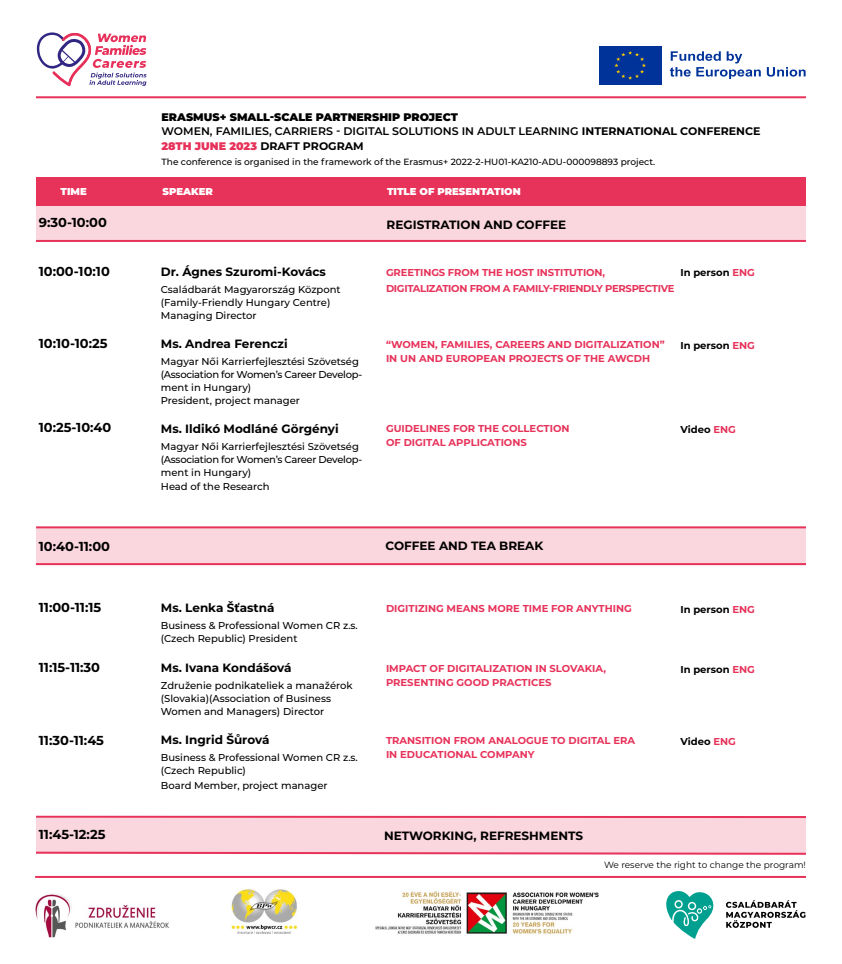
<style>
.page{position:relative;width:842px;height:964px;background:#fff}
.page>*{position:absolute;margin:0;border:0;box-sizing:border-box;transform-origin:0 0}
.t1{font:700 13px "Montserrat";color:#000}
.t2{font:700 12px "Montserrat";color:#000}
.t3{font:600 11px/14px "Montserrat";color:#000}
.t4{font:900 11px "Montserrat";color:#e7325a}
.t5{font:500 10px/13px "Montserrat";color:#000}
.t6{font:700 10px/14px "Montserrat";color:#e7325a}
.t7{font:700 10px/16px "Montserrat";letter-spacing:-.03em;color:#e7325a}
.t8{font:700 10px "Montserrat";color:#000}
.t9{font:900 10px "Montserrat";color:#fff}
.t10{font:500 9px "Montserrat";color:#000}
.t11{font:9px "Montserrat";color:#000}
.s1{font-weight:900}
.s2{font-weight:700}
.s3{font-weight:700;color:#000}
.s4{color:#e7325a}
</style>
<div class="page">
<div style="left:36px;top:527px;width:770px;height:37px;background:#fad6de"></div>
<hr style="left:36px;top:526px;width:770px;height:2px;background:#e7325a">
<hr style="left:36px;top:563px;width:770px;height:2px;background:#e7325a">
<div style="left:36px;top:818px;width:770px;height:35px;background:#fad6de"></div>
<div style="left:36px;top:204px;width:770px;height:36px;background:#fad6de"></div>
<hr style="left:36px;top:96px;width:770px;height:2px;background:#e7325a">
<div style="left:36px;top:177px;width:770px;height:29px;background:#e7325a"></div>
<hr style="left:36px;top:240px;width:770px;height:2px;background:#e7325a">
<svg style="left:36px;top:32px;width:111px;height:54px"></svg>
<svg style="left:599px;top:84px;width:63px;height:1px"></svg>
<div style="left:599px;top:46px;width:63px;height:38px;background:#039"></div>
<svg style="left:614px;top:51px;width:32px;height:29px"></svg>
<svg style="left:670px;top:51px;width:91px;height:28px"></svg>
<svg style="left:767px;top:67px;width:39px;height:10px"></svg>
<svg style="left:666px;top:891px;width:48px;height:48px"></svg>
<svg style="left:726px;top:900px;width:80px;height:28px"></svg>
<img style="left:375px;top:891px;width:224px;height:43px">
<img style="left:35px;top:893px;width:134px;height:45px">
<img style="left:231px;top:889px;width:66px;height:45px">
<hr style="left:35px;top:876px;width:771px;height:2px;background:#e7325a">
<hr style="left:36px;top:816px;width:770px;height:2px;background:#e7325a">
<svg style="left:36px;top:851px;width:770px;height:4px"></svg>
<p class="t3" style="left:162px;top:109px;width:600px"><span class="s1">ERASMUS+ SMALL-SCALE PARTNERSHIP PROJECT<br></span>WOMEN, FAMILIES, CARRIERS - DIGITAL SOLUTIONS IN ADULT LEARNING <span class="s2">INTERNATIONAL CONFERENCE</span></p>
<p class="t4" style="left:162px;top:137px;width:204px">28TH JUNE 2023 <span class="s3">DRAFT PROGRAM</span></p>
<p class="t10" style="left:162px;top:155px;width:495px">The conference is organised in the framework of the Erasmus+ 2022-2-HU01-KA210-ADU-000098893 project.</p>
<p class="t9" style="left:61px;top:184px;width:28px">TIME</p>
<p class="t9" style="left:163px;top:184px;width:52px">SPEAKER</p>
<p class="t9" style="left:387px;top:184px;width:135px">TITLE OF PRESENTATION</p>
<h1 class="t1" style="left:39px;top:213px;width:69px">9:30-10:00</h1>
<p class="t2" style="left:387px;top:216px;width:181px">REGISTRATION AND COFFEE</p>
<h1 class="t1" style="left:39px;top:262px;width:73px">10:00-10:10</h1>
<h1 class="t1" style="left:39px;top:334px;width:70px">10:10-10:25</h1>
<h1 class="t1" style="left:39px;top:418px;width:74px">10:25-10:40</h1>
<p class="t2" style="left:161px;top:263px;width:167px">Dr. Ágnes Szuromi-Kovács</p>
<p class="t5" style="left:161px;top:283px;width:181px">Családbarát Magyarország Központ (Family-Friendly Hungary Centre)<br>Managing Director</p>
<p class="t2" style="left:161px;top:335px;width:128px">Ms. Andrea Ferenczi</p>
<p class="t5" style="left:161px;top:355px;width:203px">Magyar Női Karrierfejlesztési Szövetség (Association for Women’s Career Develop&shy;ment in Hungary)<br>President, project manager</p>
<p class="t2" style="left:161px;top:420px;width:179px">Ms. Ildikó Modláné Görgényi</p>
<p class="t5" style="left:161px;top:439px;width:203px">Magyar Női Karrierfejlesztési Szövetség (Association for Women’s Career Develop&shy;ment in Hungary)</p>
<p class="t5" style="left:161px;top:480px;width:110px">Head of the Research</p>
<p class="t7" style="left:386px;top:264px;width:290px">GREETINGS FROM THE HOST INSTITUTION,<br>DIGITALIZATION FROM A FAMILY-FRIENDLY PERSPECTIVE</p>
<p class="t8" style="left:680px;top:266px;width:76px">In person <span class="s4">ENG</span></p>
<p class="t6" style="left:386px;top:337px;width:280px">“WOMEN, FAMILIES, CAREERS AND DIGITALIZATION”<br>IN UN AND EUROPEAN PROJECTS OF THE AWCDH</p>
<p class="t8" style="left:680px;top:338px;width:76px">In person <span class="s4">ENG</span></p>
<p class="t6" style="left:386px;top:421px;width:185px">GUIDELINES FOR THE COLLECTION<br>OF DIGITAL APPLICATIONS</p>
<p class="t8" style="left:680px;top:422px;width:57px">Video <span class="s4">ENG</span></p>
<h1 class="t1" style="left:39px;top:537px;width:73px">10:40-11:00</h1>
<p class="t2" style="left:385px;top:537px;width:159px">COFFEE AND TEA BREAK</p>
<h1 class="t1" style="left:39px;top:598px;width:64px">11:00-11:15</h1>
<h1 class="t1" style="left:39px;top:658px;width:63px">11:15-11:30</h1>
<h1 class="t1" style="left:39px;top:731px;width:67px">11:30-11:45</h1>
<p class="t2" style="left:161px;top:599px;width:115px">Ms. Lenka Šťastná</p>
<p class="t5" style="left:161px;top:618px;width:198px">Business &amp; Professional Women CR z.s. (Czech Republic) President</p>
<p class="t2" style="left:161px;top:659px;width:132px">Ms. Ivana Kondášová</p>
<p class="t5" style="left:161px;top:678px;width:193px">Združenie podnikateliek a manažérok (Slovakia)(Association of Business<br>Women and Managers) Director</p>
<p class="t2" style="left:161px;top:731px;width:110px">Ms. Ingrid Šůrová</p>
<p class="t5" style="left:161px;top:751px;width:198px">Business &amp; Professional Women CR z.s. (Czech Republic)</p>
<p class="t5" style="left:161px;top:778px;width:168px">Board Member, project manager</p>
<p class="t6" style="left:386px;top:601px;width:247px">DIGITIZING MEANS MORE TIME FOR ANYTHING</p>
<p class="t6" style="left:386px;top:661px;width:222px">IMPACT OF DIGITALIZATION IN SLOVAKIA,<br>PRESENTING GOOD PRACTICES</p>
<p class="t6" style="left:386px;top:733px;width:251px">TRANSITION FROM ANALOGUE TO DIGITAL ERA<br>IN EDUCATIONAL COMPANY</p>
<p class="t8" style="left:680px;top:602px;width:76px">In person <span class="s4">ENG</span></p>
<p class="t8" style="left:680px;top:662px;width:76px">In person <span class="s4">ENG</span></p>
<p class="t8" style="left:680px;top:734px;width:57px">Video <span class="s4">ENG</span></p>
<h1 class="t1" style="left:39px;top:825px;width:68px">11:45-12:25</h1>
<p class="t2" style="left:384px;top:827px;width:201px">NETWORKING, REFRESHMENTS</p>
<p class="t11" style="left:604px;top:859px;width:203px">We reserve the right to change the program!</p>
</div>
